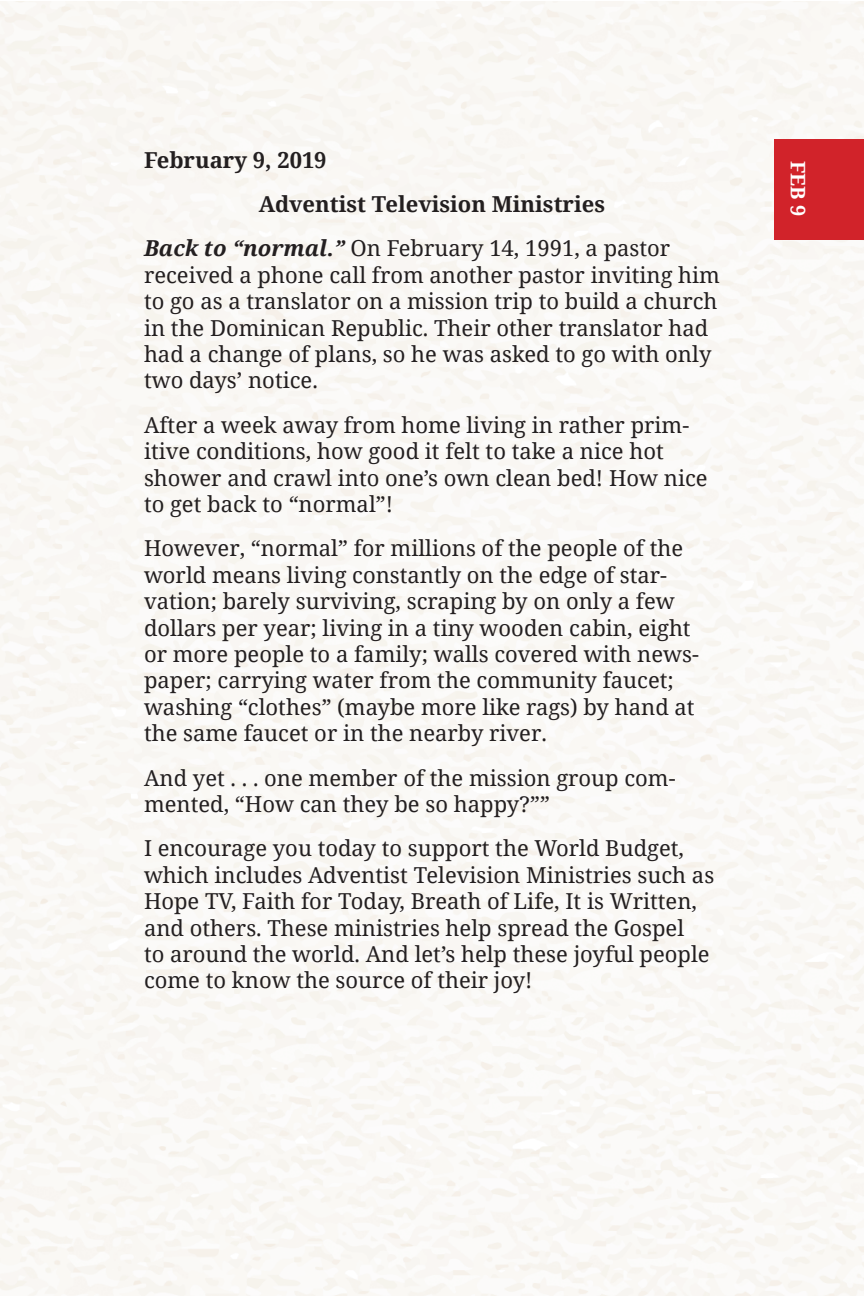
<style>
.page{position:relative;width:864px;height:1296px;background:#fff}
.page>*{position:absolute;margin:0;border:0;box-sizing:border-box;transform-origin:0 0}
.offering_reading_tex{font:22px/26.4px "Noto Serif";color:#231f20}
.Offering_for_the_day{font:700 22px "Noto Serif";color:#231f20}
.offering_reading_dat{font:700 22px "Noto Serif";color:#231f20}
.Month_dates{font:700 20px "Noto Serif";color:#fff}
.s1{font-weight:700;font-style:italic}
</style>
<div class="page">
<div style="left:0;top:1px;width:864px;height:1295px;background:#faf8f4"></div>
<div style="left:774px;top:139px;width:90px;height:100px;background:#d1232a"></div>
<p class="offering_reading_dat" style="left:144px;top:144px;width:184px">February 9, 2019</p>
<p class="Month_dates" style="left:812px;top:161px;width:57px;rotate:90deg">FEB 9</p>
<p class="Offering_for_the_day" style="left:259px;top:188px;width:348px">Adventist Television Ministries</p>
<p class="offering_reading_tex" style="left:144px;top:234px;width:578px"><span class="s1">Back to “normal.”</span> On February 14, 1991, a pastor received a phone call from another pastor inviting him to go as a translator on a mission trip to build a church in the Dominican Republic. Their other translator had had a change of plans, so he was asked to go with only two days’ notice.</p>
<p class="offering_reading_tex" style="left:144px;top:411px;width:565px">After a week away from home living in rather prim&shy;itive conditions, how good it felt to take a nice hot shower and crawl into one’s own clean bed! How nice to get back to “normal”!</p>
<p class="offering_reading_tex" style="left:144px;top:534px;width:556px">However, “normal” for millions of the people of the world means living constantly on the edge of star&shy;vation; barely surviving, scraping by on only a few dollars per year; living in a tiny wooden cabin, eight or more people to a family; walls covered with news&shy;paper; carrying water from the community faucet; washing “clothes” (maybe more like rags) by hand at the same faucet or in the nearby river.</p>
<p class="offering_reading_tex" style="left:144px;top:764px;width:533px">And yet . . . one member of the mission group com&shy;mented, “How can they be so happy?””</p>
<p class="offering_reading_tex" style="left:144px;top:834px;width:572px">I encourage you today to support the World Budget, which includes Adventist Television Ministries such as Hope TV, Faith for Today, Breath of Life, It is Written, and others. These ministries help spread the Gospel<br>to around the world. And let’s help these joyful people come to know the source of their joy!</p>
</div>
